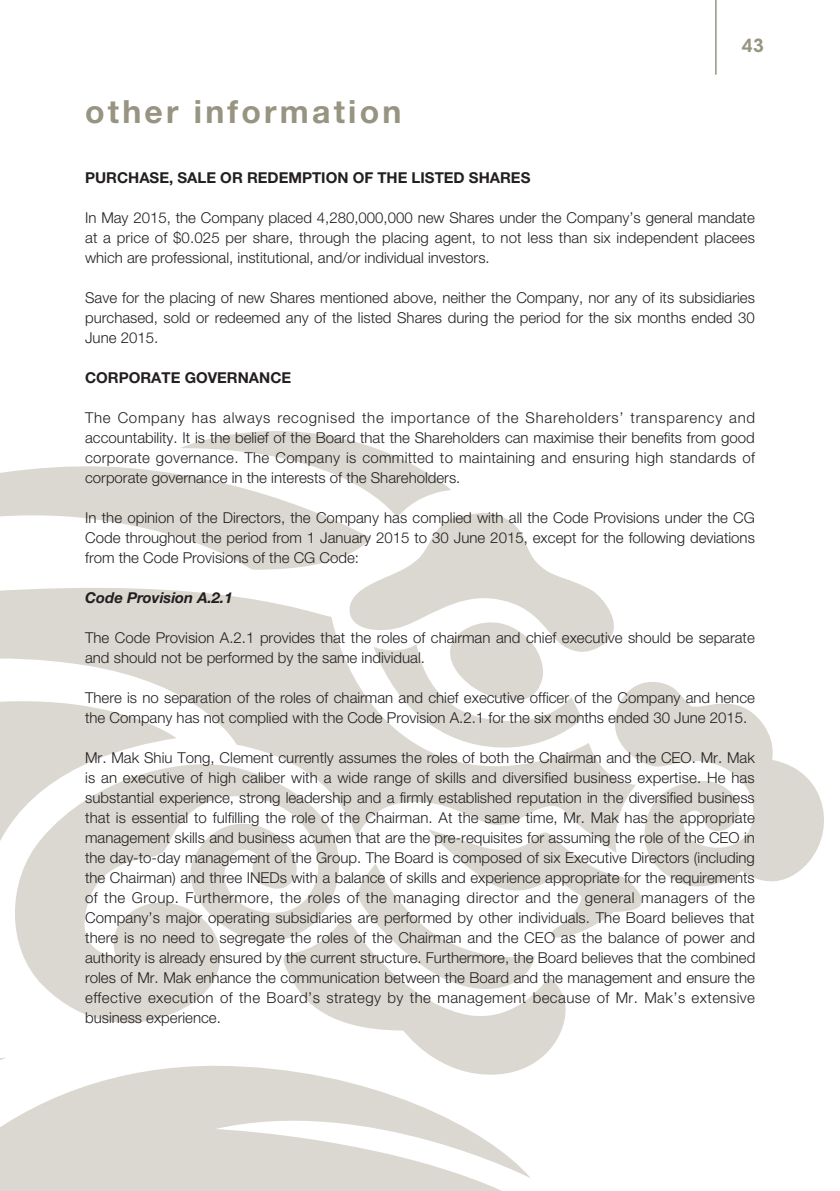
<style>
.page{position:relative;width:840px;height:1191px;background:#fff}
.page>*{position:absolute;margin:0;border:0;box-sizing:border-box;transform-origin:0 0}
.t1{font:700 32px "Helvetica Neue LT Std";letter-spacing:.1em;color:#979481}
.t2{font:600 18px "ITC Avant Garde Std";color:#979481}
._00_txt{font:300 15px/20px "Helvetica Neue LT Std";color:#231f20;text-align:justify}
._01_H1{font:700 15px "Helvetica Neue LT Std";color:#231f20}
._02_H2{font:italic 700 15px "Helvetica Neue LT Std";color:#231f20}
</style>
<div class="page">
<svg style="left:0;top:1066px;width:530px;height:125px;fill:#dad8d0"></svg>
<svg style="left:635px;top:682px;width:189px;height:205px;fill:#dad8d0"></svg>
<svg style="left:0;top:588px;width:635px;height:253px;fill:#dad8d0"></svg>
<svg style="left:373px;top:659px;width:209px;height:99px"></svg>
<svg style="left:348px;top:513px;width:278px;height:146px;fill:#dad8d0"></svg>
<svg style="left:356px;top:827px;width:296px;height:110px"></svg>
<svg style="left:278px;top:910px;width:287px;height:168px"></svg>
<svg style="left:5px;top:755px;width:339px;height:278px;fill:#dad8d0"></svg>
<svg style="left:0;top:466px;width:370px;height:114px;fill:#dad8d0"></svg>
<svg style="left:179px;top:431px;width:272px;height:87px"></svg>
<hr style="left:714px;top:0;width:2px;height:75px;background:#979481">
<p class="t1" style="left:85px;top:92px;width:318px">other information</p>
<p class="t2" style="left:741px;top:34px;width:24px">43</p>
<p class="_01_H1" style="left:85px;top:168px;width:446px">PURCHASE, SALE OR REDEMPTION OF THE LISTED SHARES</p>
<p class="_00_txt" style="left:85px;top:207px;width:671px">In May 2015, the Company placed 4,280,000,000 new Shares under the Company’s general mandate at a price of $0.025 per share, through the placing agent, to not less than six independent placees which are professional, institutional, and/or individual investors.</p>
<p class="_00_txt" style="left:85px;top:287px;width:671px">Save for the placing of new Shares mentioned above, neither the Company, nor any of its subsidiaries purchased, sold or redeemed any of the listed Shares during the period for the six months ended 30<br>June 2015.</p>
<p class="_01_H1" style="left:85px;top:368px;width:207px">CORPORATE GOVERNANCE</p>
<p class="_00_txt" style="left:85px;top:407px;width:671px">The Company has always recognised the importance of the Shareholders’ transparency and accountability. It is the belief of the Board that the Shareholders can maximise their benefits from good corporate governance. The Company is committed to maintaining and ensuring high standards of corporate governance in the interests of the Shareholders.</p>
<p class="_00_txt" style="left:85px;top:507px;width:671px">In the opinion of the Directors, the Company has complied with all the Code Provisions under the CG Code throughout the period from 1 January 2015 to 30 June 2015, except for the following deviations from the Code Provisions of the CG Code:</p>
<p class="_02_H2" style="left:85px;top:588px;width:149px">Code Provision A.2.1</p>
<p class="_00_txt" style="left:85px;top:627px;width:671px">The Code Provision A.2.1 provides that the roles of chairman and chief executive should be separate and should not be performed by the same individual.</p>
<p class="_00_txt" style="left:85px;top:687px;width:671px">There is no separation of the roles of chairman and chief executive officer of the Company and hence the Company has not complied with the Code Provision A.2.1 for the six months ended 30 June 2015.</p>
<p class="_00_txt" style="left:85px;top:747px;width:671px">Mr. Mak Shiu Tong, Clement currently assumes the roles of both the Chairman and the CEO. Mr. Mak is an executive of high caliber with a wide range of skills and diversified business expertise. He has substantial experience, strong leadership and a firmly established reputation in the diversified business that is essential to fulfilling the role of the Chairman. At the same time, Mr. Mak has the appropriate management skills and business acumen that are the pre-requisites for assuming the role of the CEO in the day-to-day management of the Group. The Board is composed of six Executive Directors (including the Chairman) and three INEDs with a balance of skills and experience appropriate for the requirements of the Group. Furthermore, the roles of the managing director and the general managers of the Company’s major operating subsidiaries are performed by other individuals. The Board believes that there is no need to segregate the roles of the Chairman and the CEO as the balance of power and authority is already ensured by the current structure. Furthermore, the Board believes that the combined roles of Mr. Mak enhance the communication between the Board and the management and ensure the effective execution of the Board’s strategy by the management because of Mr. Mak’s extensive business experience.</p>
</div>
